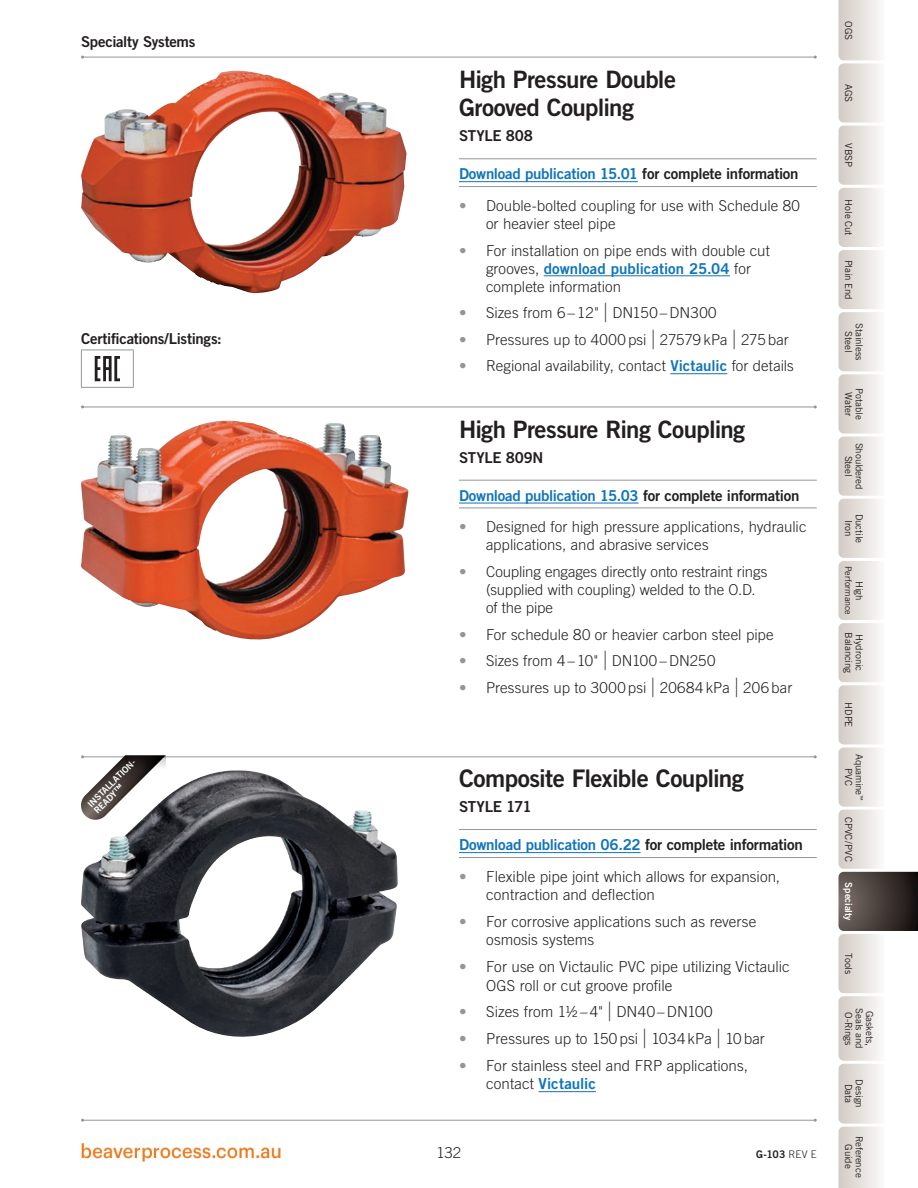
<style>
.page{position:relative;width:918px;height:1188px;background:#fff}
.page>*{position:absolute;margin:0;border:0;box-sizing:border-box;transform-origin:0 0}
.headline{font:24.3px "Trade Gothic LT Std Bd 2";letter-spacing:-.03em;color:#231f20}
.headline-2{font:24px/28.5px "Trade Gothic LT Std Bd 2";letter-spacing:-.025em;color:#231f20}
.t1{font:300 15.15px/18.1px "Trade Gothic LT Std";letter-spacing:.005em;color:#231f20}
.download_submittal{font:15.15px "Trade Gothic LT Std Bd 2";letter-spacing:-.02em;color:#231f20}
.subhead{font:15.15px "Trade Gothic LT Std Bd 2";letter-spacing:-.025em;color:#231f20}
.t2{font:300 15px/18px "Trade Gothic LT Std";color:#231f20}
.download_submittal-2{font:15px "Trade Gothic LT Std Bd 2";letter-spacing:-.02em;color:#1074bc}
.subhead-2{font:15px "Trade Gothic LT Std Bd 2";letter-spacing:-.02em;color:#231f20}
.t3{font:300 15px "Trade Gothic LT Std";letter-spacing:.02em;color:#231f20}
.t4{font:10.5px "Trade Gothic LT Std Bd 2";color:#231f20}
.t5{font:9.75px/10.5px "Trade Gothic LT Std";letter-spacing:-.015em;color:#231f20;text-align:center}
.t6{font:9.75px "Trade Gothic LT Std Bd 2";letter-spacing:-.02em;color:#fff}
.subhead-3{font:9px/9px "Trade Gothic LT Std Bd 2";color:#fff}
.t7{font:9px "Trade Gothic LT Std";letter-spacing:-.01em;color:#231f20}
.s1{color:#231f20}
.s2{color:#939598}
.s3{font-family:"Trade Gothic LT Std Bd 2";font-weight:400;color:#1074bc}
.s4{font-family:"Helvetica Neue LT Std";font-weight:100;font-size:19.5px}
.s5{color:#1074bc}
.s6{font-size:15px;color:#1074bc}
.s7{font-size:15px}
.s8{font-family:"Trade Gothic LT Std";font-weight:300}
</style>
<div class="page">
<img style="left:81px;top:71px;width:323px;height:222px">
<img style="left:81px;top:420px;width:327px;height:220px">
<hr style="left:459px;top:158px;width:358px;height:1px;background:#939598">
<hr style="left:459px;top:186px;width:358px;height:1px;background:#939598">
<hr style="left:459px;top:181px;width:179px;height:1px;background:#1074bc">
<hr style="left:544px;top:275px;width:186px;height:1px;background:#1074bc">
<hr style="left:670px;top:373px;width:57px;height:1px;background:#1074bc">
<hr style="left:459px;top:480px;width:358px;height:1px;background:#939598">
<hr style="left:459px;top:508px;width:358px;height:1px;background:#939598">
<hr style="left:459px;top:503px;width:180px;height:1px;background:#1074bc">
<hr style="left:82px;top:407px;width:733px;height:1px;background:#939598">
<hr style="left:82px;top:756px;width:733px;height:1px;background:#939598">
<hr style="left:81px;top:350px;width:53px;height:1px;background:#939598">
<hr style="left:81px;top:350px;width:1px;height:37px;background:#939598">
<hr style="left:133px;top:350px;width:1px;height:37px;background:#939598">
<hr style="left:81px;top:387px;width:53px;height:1px;background:#939598">
<svg style="left:95px;top:356px;width:25px;height:25px"></svg>
<hr style="left:459px;top:829px;width:358px;height:1px;background:#939598">
<hr style="left:459px;top:857px;width:358px;height:1px;background:#939598">
<hr style="left:459px;top:852px;width:67px;height:1px;background:#1074bc">
<hr style="left:526px;top:852px;width:70px;height:1px;background:#1074bc">
<hr style="left:596px;top:852px;width:45px;height:1px;background:#1074bc">
<hr style="left:539px;top:1091px;width:57px;height:1px;background:#1074bc">
<img style="left:81px;top:770px;width:317px;height:267px">
<svg style="left:81px;top:755px;width:85px;height:66px"></svg>
<svg style="left:125px;top:755px;width:41px;height:14px"></svg>
<svg style="left:838px;top:0;width:80px;height:1188px"></svg>
<hr style="left:82px;top:57px;width:733px;height:1px;background:#939598">
<hr style="left:82px;top:1120px;width:733px;height:1px;background:#939598">
<img style="left:81px;top:1142px;width:200px;height:20px">
<p class="subhead-2" style="left:81px;top:32px;width:116px">Specialty Systems</p>
<p class="subhead-2" style="left:81px;top:329px;width:142px">Certifications/Listings:</p>
<p class="subhead-3" style="left:86px;top:802px;width:66px;rotate:-45deg">INSTALLATION-<br>READY™</p>
<p class="headline-2" style="left:459px;top:65px;width:219px">High Pressure Double<br>Grooved Coupling</p>
<p class="subhead-2" style="left:459px;top:127px;width:75px">STYLE 808</p>
<p class="download_submittal-2" style="left:459px;top:165px;width:341px">Download publication 15.01 <span class="s1">for complete information</span></p>
<p class="t2" style="left:486px;top:196px;width:315px;text-indent:-27px"><span class="s2">•</span> Double-bolted coupling for use with Schedule 80 or heavier steel pipe</p>
<p class="t2" style="left:486px;top:241px;width:285px;text-indent:-27px"><span class="s2">•</span> For installation on pipe ends with double cut grooves, <span class="s3">download publication 25.04</span> for complete information</p>
<p class="t2" style="left:459px;top:304px;width:259px"><span class="s2">•</span> Sizes from 6 – 12" <span class="s4">|</span> DN150 –DN300</p>
<p class="t2" style="left:459px;top:330px;width:331px"><span class="s2">•</span> Pressures up to 4000 psi <span class="s4">|</span> 27579 kPa <span class="s4">|</span> 275 bar</p>
<p class="t2" style="left:459px;top:357px;width:336px"><span class="s2">•</span> Regional availability, contact <span class="s3">Victaulic</span> for details</p>
<p class="headline-2" style="left:459px;top:415px;width:288px">High Pressure Ring Coupling</p>
<p class="subhead-2" style="left:459px;top:448px;width:86px">STYLE 809N</p>
<p class="download_submittal-2" style="left:459px;top:486px;width:342px">Download publication 15.03 <span class="s1">for complete information</span></p>
<p class="t2" style="left:486px;top:518px;width:322px;text-indent:-27px"><span class="s2">•</span> Designed for high pressure applications, hydraulic applications, and abrasive services</p>
<p class="t2" style="left:486px;top:562px;width:283px;text-indent:-27px"><span class="s2">•</span> Coupling engages directly onto restraint rings (supplied with coupling) welded to the O.D. of the pipe</p>
<p class="t2" style="left:459px;top:625px;width:316px"><span class="s2">•</span> For schedule 80 or heavier carbon steel pipe</p>
<p class="t2" style="left:459px;top:652px;width:258px"><span class="s2">•</span> Sizes from 4 – 10" <span class="s4">|</span> DN100 –DN250</p>
<p class="t3" style="left:459px;top:679px;width:335px"><span class="s2">•</span> Pressures up to 3000 psi <span class="s4">|</span> 20684 kPa <span class="s4">|</span> 206 bar</p>
<p class="headline" style="left:459px;top:763px;width:287px">Composite Flexible Coupling</p>
<p class="subhead" style="left:459px;top:797px;width:74px">STYLE 171</p>
<p class="download_submittal" style="left:459px;top:836px;width:345px"><span class="s5">Download</span> <span class="s6">publication</span> <span class="s5">06.22</span> for complete information</p>
<p class="t1" style="left:486px;top:868px;width:295px;text-indent:-27px"><span class="s2">•</span> Flexible pipe joint which allows for expansion, contraction and deflection</p>
<p class="t1" style="left:486px;top:913px;width:272px;text-indent:-27px"><span class="s2">•</span> For corrosive applications such as reverse osmosis systems</p>
<p class="t1" style="left:486px;top:958px;width:305px;text-indent:-27px"><span class="s2">•</span> For use on Victaulic PVC pipe utilizing Victaulic<br>OGS roll or cut groove profile</p>
<p class="t1" style="left:459px;top:1003px;width:255px"><span class="s2">•</span> Sizes from 1½ – 4" <span class="s4">|</span> DN40 <span class="s7">–</span>DN100</p>
<p class="t1" style="left:459px;top:1030px;width:308px"><span class="s2">•</span> Pressures up to 150 psi <span class="s4">|</span> 1034 kPa <span class="s4">|</span> 10 bar</p>
<p class="t1" style="left:486px;top:1057px;width:263px;text-indent:-27px"><span class="s2">•</span> For stainless steel and FRP applications, contact <span class="s3">Victaulic</span></p>
<p class="t2" style="left:436px;top:1143px;width:26px">132</p>
<p class="t4" style="left:756px;top:1148px;width:62px">G-103 <span class="s8">REV E</span></p>
<p class="t5" style="left:854px;top:21px;width:20px;rotate:90deg">OGS</p>
<p class="t5" style="left:854px;top:84px;width:20px;rotate:90deg">AGS</p>
<p class="t5" style="left:854px;top:143px;width:25px;rotate:90deg">VBSP</p>
<p class="t5" style="left:854px;top:199px;width:38px;rotate:90deg">Hole Cut</p>
<p class="t5" style="left:854px;top:260px;width:41px;rotate:90deg">Plain End</p>
<p class="t5" style="left:865px;top:323px;width:39px;rotate:90deg">Stainless<br>Steel</p>
<p class="t5" style="left:854px;top:392px;width:25px;rotate:90deg">Water</p>
<p class="t5" style="left:865px;top:388px;width:33px;rotate:90deg">Potable</p>
<p class="t5" style="left:865px;top:443px;width:49px;rotate:90deg">Shouldered<br>Steel</p>
<p class="t5" style="left:865px;top:514px;width:31px;rotate:90deg">Ductile<br>Iron</p>
<p class="t5" style="left:865px;top:581px;width:21px;rotate:90deg">High</p>
<p class="t7" style="left:854px;top:566px;width:50px;rotate:90deg">Performance</p>
<p class="t5" style="left:854px;top:632px;width:42px;rotate:90deg">Balancing</p>
<p class="t5" style="left:865px;top:634px;width:38px;rotate:90deg">Hydronic</p>
<p class="t5" style="left:854px;top:702px;width:27px;rotate:90deg">HDPE</p>
<p class="t5" style="left:865px;top:754px;width:48px;rotate:90deg">Aquamine<sup>™<br></sup>PVC</p>
<p class="t5" style="left:854px;top:817px;width:46px;rotate:90deg">CPVC/PVC</p>
<p class="t6" style="left:855px;top:882px;width:39px;rotate:90deg">Specialty</p>
<p class="t5" style="left:854px;top:953px;width:23px;rotate:90deg">Tools</p>
<p class="t5" style="left:854px;top:1012px;width:35px;rotate:90deg">O-Rings</p>
<p class="t5" style="left:865px;top:1008px;width:42px;rotate:90deg">Seals and</p>
<p class="t5" style="left:875px;top:1011px;width:37px;rotate:90deg">Gaskets,</p>
<p class="t5" style="left:865px;top:1079px;width:30px;rotate:90deg">Design<br>Data</p>
<p class="t5" style="left:865px;top:1136px;width:43px;rotate:90deg">Reference<br>Guide</p>
</div>
